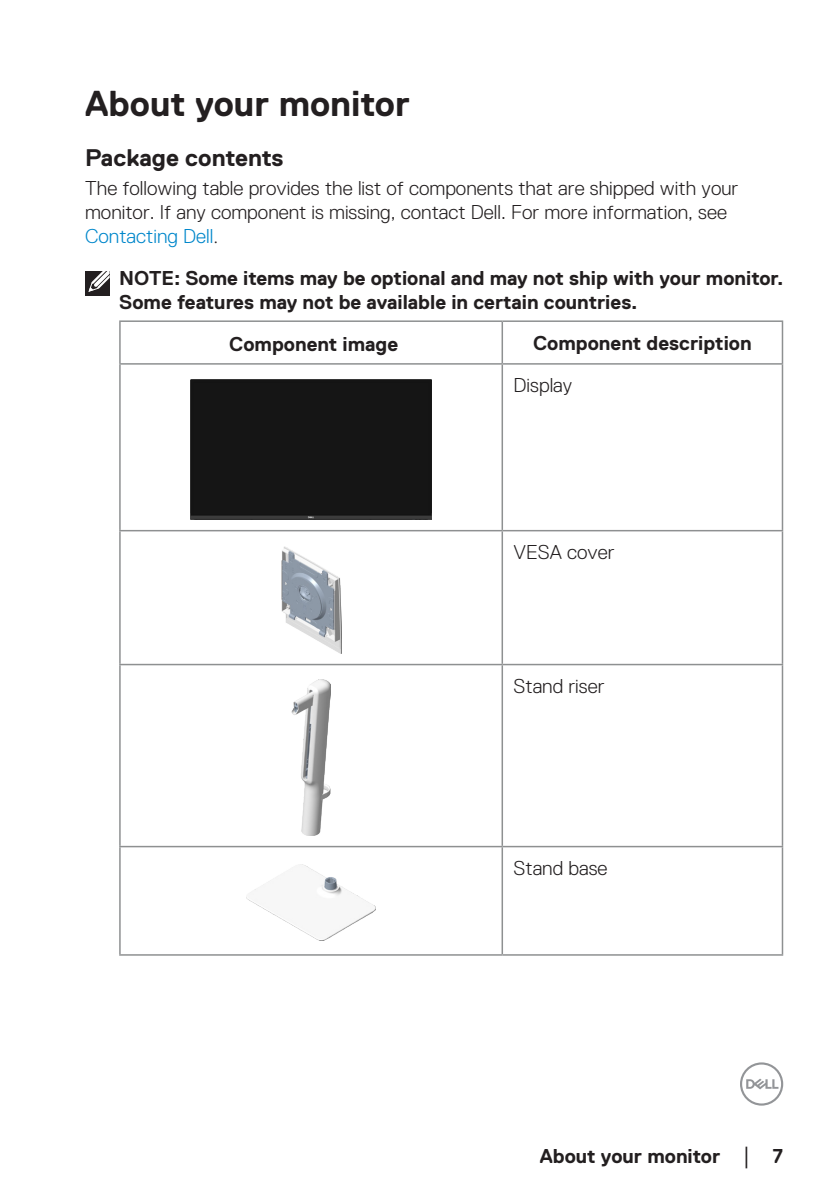
<style>
.page{position:relative;width:840px;height:1191px;background:#fff}
.page>*{position:absolute;margin:0;border:0;box-sizing:border-box;transform-origin:0 0}
.Head1{font:700 36px "Dell Replica";color:#231f20}
.Head2{font:700 24px "Dell Replica";color:#231f20}
.text{font:300 20px/24px "Dell Replica";color:#231f20}
.Note{font:700 20px/24px "Dell Replica";color:#231f20}
.text-2{font:700 20px "Dell Replica";color:#231f20}
.s1{color:#0087cb}
.s2{font-family:"Adobe Song Std"}
.s3{font-family:"Times New Roman";font-weight:400;font-size:18px}
</style>
<div class="page">
<svg style="left:740px;top:1062px;width:42px;height:43px"></svg>
<hr style="left:119px;top:320px;width:383px;height:2px;background:#8e9091">
<hr style="left:502px;top:320px;width:280px;height:2px;background:#8e9091">
<hr style="left:119px;top:363px;width:383px;height:2px;background:#8e9091">
<hr style="left:502px;top:363px;width:280px;height:2px;background:#8e9091">
<hr style="left:119px;top:530px;width:383px;height:1px;background:#8e9091">
<hr style="left:502px;top:530px;width:280px;height:1px;background:#8e9091">
<hr style="left:119px;top:664px;width:383px;height:1px;background:#8e9091">
<hr style="left:502px;top:664px;width:280px;height:1px;background:#8e9091">
<hr style="left:119px;top:846px;width:383px;height:1px;background:#8e9091">
<hr style="left:502px;top:846px;width:280px;height:1px;background:#8e9091">
<hr style="left:119px;top:322px;width:2px;height:41px;background:#8e9091">
<hr style="left:501px;top:322px;width:1px;height:41px;background:#8e9091">
<hr style="left:781px;top:322px;width:1px;height:41px;background:#8e9091">
<hr style="left:119px;top:365px;width:2px;height:165px;background:#8e9091">
<hr style="left:501px;top:365px;width:1px;height:165px;background:#8e9091">
<hr style="left:781px;top:365px;width:1px;height:165px;background:#8e9091">
<hr style="left:119px;top:531px;width:2px;height:133px;background:#8e9091">
<hr style="left:501px;top:531px;width:1px;height:133px;background:#8e9091">
<hr style="left:781px;top:531px;width:1px;height:133px;background:#8e9091">
<hr style="left:119px;top:665px;width:2px;height:181px;background:#8e9091">
<hr style="left:501px;top:665px;width:1px;height:181px;background:#8e9091">
<hr style="left:781px;top:665px;width:1px;height:181px;background:#8e9091">
<hr style="left:119px;top:847px;width:2px;height:107px;background:#8e9091">
<hr style="left:501px;top:847px;width:1px;height:107px;background:#8e9091">
<hr style="left:781px;top:847px;width:1px;height:107px;background:#8e9091">
<hr style="left:119px;top:954px;width:383px;height:1px;background:#8e9091">
<hr style="left:502px;top:954px;width:280px;height:1px;background:#8e9091">
<div style="left:191px;top:379px;width:240px;height:140px;background:#151515"></div>
<img style="left:281px;top:546px;width:60px;height:107px">
<img style="left:292px;top:680px;width:38px;height:155px">
<img style="left:247px;top:864px;width:128px;height:76px">
<div style="left:85px;top:271px;width:24px;height:24px;background:#231f20"></div>
<svg style="left:88px;top:271px;width:22px;height:22px"></svg>
<p class="Head1" style="left:85px;top:83px;width:326px">About your monitor</p>
<p class="Head2" style="left:85px;top:145px;width:200px">Package contents</p>
<p class="text" style="left:85px;top:176px;width:654px">The following table provides the list of components that are shipped with your monitor. If any component is missing, contact Dell. For more information, see<br><span class="s1">Contacting Dell</span><span class="s2">.</span></p>
<p class="Note" style="left:119px;top:266px;width:665px">NOTE: Some items may be optional and may not ship with your monitor.<br>Some features may not be available in certain countries.</p>
<p class="Note" style="left:229px;top:332px;width:170px">Component image</p>
<p class="text-2" style="left:532px;top:331px;width:220px">Component description</p>
<p class="text" style="left:513px;top:373px;width:60px">Display</p>
<p class="text" style="left:513px;top:540px;width:102px">VESA cover</p>
<p class="text" style="left:513px;top:674px;width:92px">Stand riser</p>
<p class="text" style="left:513px;top:856px;width:95px">Stand base</p>
<p class="Note" style="left:539px;top:1143px;width:245px">About your monitor <span class="s3">│</span> 7</p>
</div>
